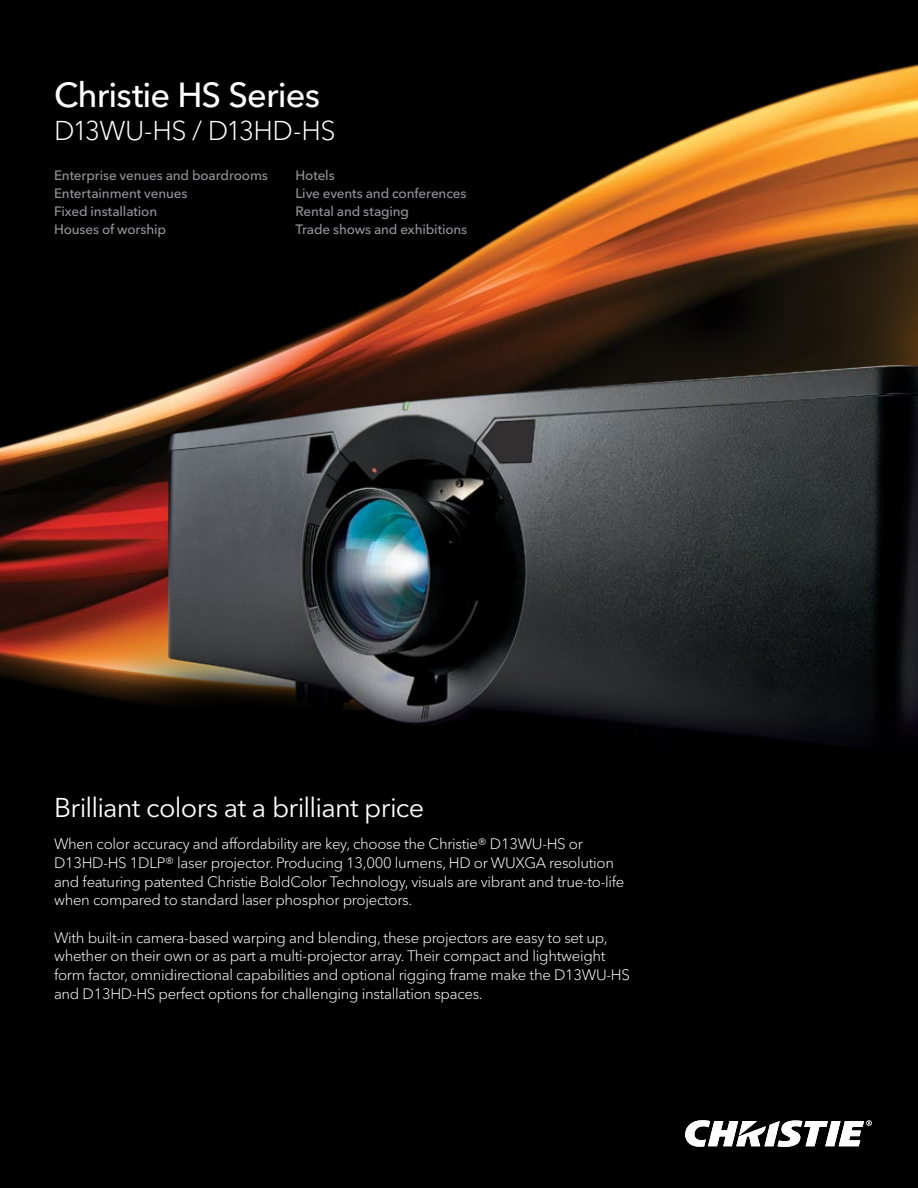
<style>
.page{position:relative;width:918px;height:1188px;background:#000}
.page>*{position:absolute;margin:0;border:0;box-sizing:border-box;transform-origin:0 0}
.t1{font:500 34.5px "Avenir Next Cyr";letter-spacing:-.025em;color:#fff}
.t2{font:27px "Avenir Next Cyr";letter-spacing:-.025em;color:#fff}
.t3{font:300 27px "Avenir Next Cyr";letter-spacing:-.035em;color:#fff}
.t4{font:300 15px/18.8px "Avenir Next Cyr";letter-spacing:-.02em;color:#fff}
.t5{font:500 13.5px/18px "Avenir Next Cyr";letter-spacing:-.01em;color:#939598}
</style>
<div class="page">
<img style="left:0;top:63px;width:918px;height:617px">
<svg style="left:685px;top:1120px;width:187px;height:27px"></svg>
<img style="left:18px;top:169px;width:900px;height:576px">
<h1 class="t1" style="left:54px;top:74px;width:268px">Christie HS Series</h1>
<h2 class="t3" style="left:54px;top:115px;width:283px">D13WU-HS / D13HD-HS</h2>
<p class="t5" style="left:54px;top:166px;width:215px">Enterprise venues and boardrooms<br>Entertainment venues<br>Fixed installation<br>Houses of worship</p>
<p class="t5" style="left:295px;top:166px;width:173px">Hotels<br>Live events and conferences<br>Rental and staging<br>Trade shows and exhibitions</p>
<h2 class="t2" style="left:54px;top:791px;width:372px">Brilliant colors at a brilliant price</h2>
<p class="t4" style="left:54px;top:835px;width:572px">When color accuracy and affordability are key, choose the Christie® D13WU-HS or D13HD-HS 1DLP® laser projector. Producing 13,000 lumens, HD or WUXGA resolution and featuring patented Christie BoldColor Technology, visuals are vibrant and true-to-life when compared to standard laser phosphor projectors.</p>
<p class="t4" style="left:54px;top:928px;width:577px">With built-in camera-based warping and blending, these projectors are easy to set up, whether on their own or as part a multi-projector array. Their compact and lightweight form factor, omnidirectional capabilities and optional rigging frame make the D13WU-HS and D13HD-HS perfect options for challenging installation spaces.</p>
</div>
